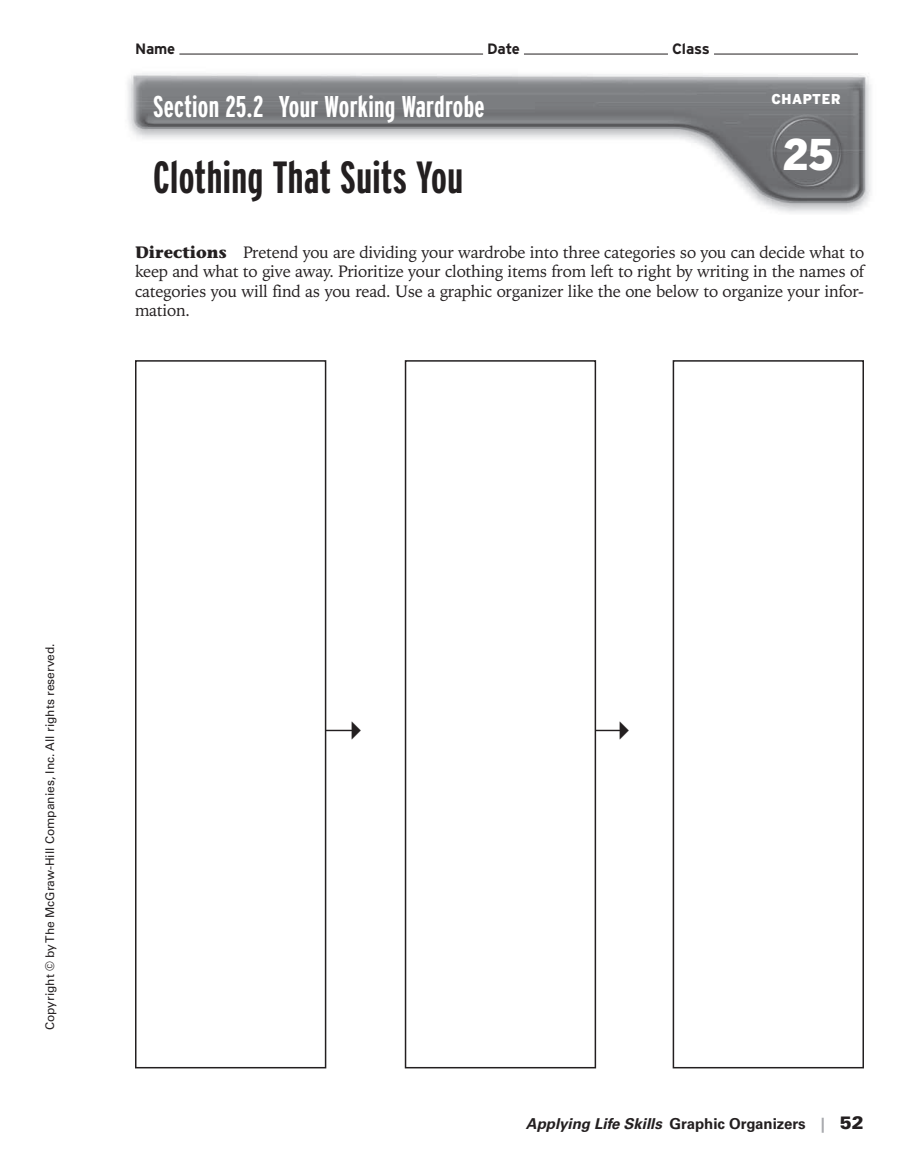
<style>
.page{position:relative;width:918px;height:1175px;background:#fff}
.page>*{position:absolute;margin:0;border:0;box-sizing:border-box;transform-origin:0 0}
.t1{font:700 extra-condensed 45px "Interstate";letter-spacing:.01em;color:#231f20}
.t2{font:900 42px "Bureau Gothic";color:#fff}
.t3{font:700 extra-condensed 30px "Interstate";letter-spacing:.01em;color:#fff}
.t4{font:16.5px/19.5px "Iowan Old Style BT";letter-spacing:-.015em;color:#231f20;text-align:justify}
.t5{font:italic 700 15px "Univers";color:#231f20}
.t6{font:700 15px "Interstate";letter-spacing:-.01em;color:#231f20}
.t7{font:900 13.5px "Bureau Gothic";letter-spacing:.05em;color:#fff}
.t8{font:12px "Univers";color:#231f20}
.s1{font-family:"Stone Informal Std";font-weight:700}
.s2{font-style:normal}
.s3{font-style:normal;color:#a8a9ad}
.s4{font-weight:900;font-style:normal;font-size:18px}
</style>
<div class="page">
<img style="left:127px;top:73px;width:744px;height:140px">
<hr style="left:179px;top:54px;width:304px;height:1px;background:#231f20">
<hr style="left:524px;top:54px;width:144px;height:1px;background:#231f20">
<hr style="left:714px;top:54px;width:144px;height:1px;background:#231f20">
<div style="left:135px;top:360px;width:191px;height:708px;border:2px solid #231f20"></div>
<div style="left:405px;top:360px;width:191px;height:708px;border:2px solid #231f20"></div>
<div style="left:673px;top:360px;width:191px;height:708px;border:2px solid #231f20"></div>
<svg style="left:325px;top:721px;width:2px;height:18px"></svg>
<svg style="left:593px;top:721px;width:4px;height:18px"></svg>
<p class="t6" style="left:135px;top:43px;width:42px">Name</p>
<p class="t6" style="left:487px;top:43px;width:34px">Date</p>
<p class="t6" style="left:672px;top:43px;width:39px">Class</p>
<p class="t3" style="left:153px;top:95px;width:333px">Section 25.2 Your Working Wardrobe</p>
<p class="t1" style="left:153px;top:160px;width:312px">Clothing That Suits You</p>
<p class="t7" style="left:771px;top:94px;width:71px">CHAPTER</p>
<p class="t2" style="left:783px;top:138px;width:52px">25</p>
<p class="t4" style="left:135px;top:244px;width:731px"><span class="s1">Directions</span> Pretend you are dividing your wardrobe into three categories so you can decide what to keep and what to give away. Prioritize your clothing items from left to right by writing in the names of categories you will find as you read. Use a graphic organizer like the one below to organize your infor&shy;mation.</p>
<p class="t8" style="left:45px;top:1030px;width:388px;rotate:-90deg">Copyright © by The McGraw-Hill Companies, Inc. All rights reserved.</p>
<p class="t5" style="left:526px;top:1118px;width:340px">Applying Life Skills <span class="s2">Graphic Organizers</span> <span class="s3">|</span> <span class="s4">52</span></p>
</div>
